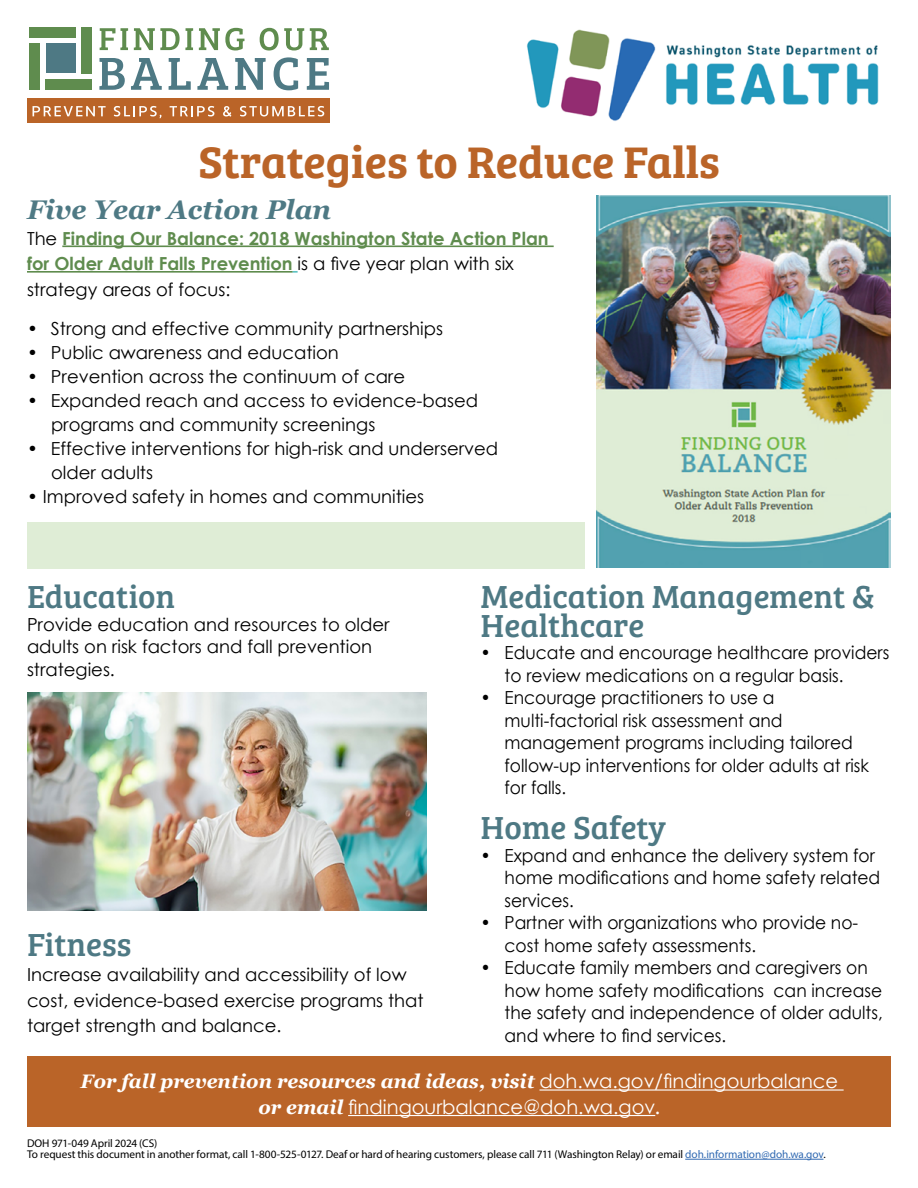
<style>
.page{position:relative;width:918px;height:1188px;background:#fff}
.page>*{position:absolute;margin:0;border:0;box-sizing:border-box;transform-origin:0 0}
.t1{font:45.75px "Bree Serif Sb";color:#ba6428}
.t2{font:33px/28.5px "Bree Serif";color:#4e7984}
.t3{font:italic 700 27px "Georgia";color:#4e7984}
.t4{font:19.5px/25.5px "Century Gothic";color:#fff;text-align:center}
.t5{font:18px/22.5px "Century Gothic";color:#000;scale:.95 1}
.t6{font:18px/24px "Century Gothic";color:#000}
.t7{font:700 18px/25.5px "Century Gothic";color:#5f8c4e}
.Maybe_sub{font:11.25px "Myriad Pro";letter-spacing:-.005em;color:#000}
.s1{font-weight:400;color:#000}
.s2{font-family:"Georgia";font-weight:700;font-style:italic}
.s3{font-family:"Georgia";font-style:italic}
.s4{color:#3069b2}
</style>
<div class="page">
<div style="left:27px;top:1057px;width:864px;height:70px;background:#ba6428"></div>
<div style="left:29px;top:27px;width:47px;height:11px;background:#5f8c4e"></div>
<svg style="left:100px;top:28px;width:28px;height:22px"></svg>
<svg style="left:134px;top:28px;width:59px;height:22px"></svg>
<svg style="left:199px;top:28px;width:45px;height:22px"></svg>
<svg style="left:260px;top:28px;width:44px;height:23px"></svg>
<svg style="left:310px;top:28px;width:19px;height:22px"></svg>
<svg style="left:99px;top:58px;width:26px;height:32px"></svg>
<svg style="left:131px;top:58px;width:31px;height:32px"></svg>
<svg style="left:169px;top:58px;width:22px;height:32px"></svg>
<svg style="left:197px;top:58px;width:31px;height:32px"></svg>
<svg style="left:235px;top:58px;width:31px;height:32px"></svg>
<svg style="left:274px;top:57px;width:24px;height:33px"></svg>
<svg style="left:307px;top:58px;width:22px;height:32px"></svg>
<div style="left:46px;top:43px;width:30px;height:30px;background:#4e7984"></div>
<div style="left:45px;top:79px;width:47px;height:11px;background:#5f8c4e"></div>
<div style="left:82px;top:27px;width:10px;height:47px;background:#5f8c4e"></div>
<div style="left:29px;top:43px;width:11px;height:47px;background:#5f8c4e"></div>
<div style="left:27px;top:98px;width:302px;height:25px;background:#ba6428"></div>
<svg style="left:33px;top:106px;width:73px;height:10px"></svg>
<svg style="left:114px;top:106px;width:47px;height:12px"></svg>
<svg style="left:170px;top:106px;width:44px;height:11px"></svg>
<svg style="left:223px;top:106px;width:8px;height:11px"></svg>
<svg style="left:240px;top:106px;width:84px;height:11px"></svg>
<img style="left:527px;top:29px;width:352px;height:92px">
<hr style="left:62px;top:246px;width:492px;height:1px;background:#5f8c4e">
<hr style="left:27px;top:271px;width:266px;height:2px;background:#5f8c4e">
<img style="left:27px;top:692px;width:400px;height:218px">
<hr style="left:540px;top:1089px;width:304px;height:2px;background:#fff">
<hr style="left:348px;top:1115px;width:307px;height:1px;background:#fff">
<hr style="left:685px;top:1159px;width:138px;height:1px;background:#3069b2">
<img style="left:596px;top:195px;width:295px;height:373px">
<div style="left:27px;top:522px;width:558px;height:47px;background:#dfedd6"></div>
<p class="t1" style="left:198px;top:127px;width:523px">Strategies to Reduce Falls</p>
<p class="t3" style="left:27px;top:192px;width:306px">Five Year Action Plan</p>
<p class="t7" style="left:27px;top:225px;width:523px"><span class="s1">The</span> Finding Our Balance: 2018 Washington State Action Plan for Older Adult Falls Prevention <span class="s1">is a five year plan with six strategy areas of focus:</span></p>
<p class="t6" style="left:27px;top:316px;width:418px">• Strong and effective community partnerships</p>
<p class="t6" style="left:27px;top:340px;width:313px">• Public awareness and education</p>
<p class="t6" style="left:27px;top:364px;width:380px">• Prevention across the continuum of care</p>
<p class="t6" style="left:51px;top:388px;width:429px;text-indent:-24px">• Expanded reach and access to evidence-based programs and community screenings</p>
<p class="t6" style="left:51px;top:436px;width:449px;text-indent:-24px">• Effective interventions for high-risk and underserved older adults</p>
<p class="t6" style="left:27px;top:484px;width:399px">• Improved safety in homes and communities</p>
<p class="t2" style="left:481px;top:581px;width:396px">Medication Management &amp;<br>Healthcare</p>
<p class="t5" style="left:505px;top:641px;width:407px;text-indent:-24px">• Educate and encourage healthcare providers to review medications on a regular basis.</p>
<p class="t5" style="left:505px;top:686px;width:385px;text-indent:-24px">• Encourage practitioners to use a multi-factorial risk assessment and management programs including tailored follow-up interventions for older adults at risk for falls.</p>
<p class="t2" style="left:481px;top:812px;width:187px">Home Safety</p>
<p class="t5" style="left:505px;top:844px;width:397px;text-indent:-24px">• Expand and enhance the delivery system for home modifications and home safety related services.</p>
<p class="t5" style="left:505px;top:911px;width:374px;text-indent:-24px">• Partner with organizations who provide no&shy;cost home safety assessments.</p>
<p class="t5" style="left:505px;top:956px;width:400px;text-indent:-24px">• Educate family members and caregivers on how home safety modifications can increase the safety and independence of older adults, and where to find services.</p>
<p class="t4" style="left:81px;top:1068px;width:759px"><span class="s2">For fall prevention resources and ideas, visit</span> doh.wa.gov/findingourbalance <span class="s2">or email</span> findingourbalance@doh.wa.gov<span class="s3">.</span></p>
<p class="Maybe_sub" style="left:27px;top:1136px;width:132px">DOH 971-049 April 2024 (CS)</p>
<p class="Maybe_sub" style="left:27px;top:1147px;width:800px">To request this document in another format, call 1-800-525-0127. Deaf or hard of hearing customers, please call 711 (Washington Relay) or email <span class="s4">doh.information@doh.wa.gov</span>.</p>
<p class="t2" style="left:27px;top:581px;width:149px">Education</p>
<p class="t6" style="left:27px;top:613px;width:364px;line-height:22.5px">Provide education and resources to older adults on risk factors and fall prevention strategies.</p>
<p class="t2" style="left:27px;top:928px;width:106px">Fitness</p>
<p class="t6" style="left:27px;top:961px;width:398px;line-height:25.5px">Increase availability and accessibility of low cost, evidence-based exercise programs that target strength and balance.</p>
</div>
